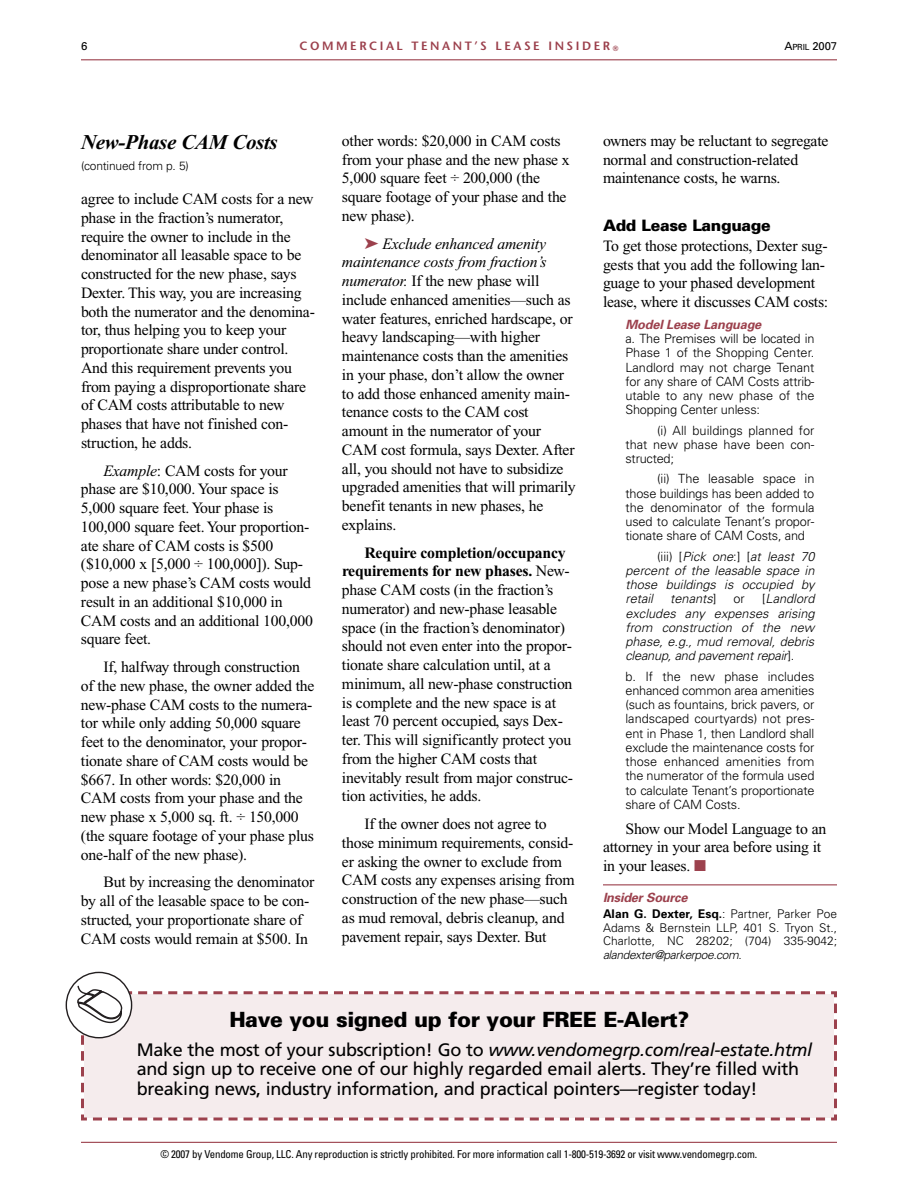
<style>
.page{position:relative;width:918px;height:1188px;background:#fff}
.page>*{position:absolute;margin:0;border:0;box-sizing:border-box;transform-origin:0 0}
.t1{font:900 21px "Univers";letter-spacing:-.02em;color:#000}
.t2{font:italic 700 21px "Times New Roman";letter-spacing:-.015em;color:#000}
.t3{font:18px/19.5px "Frutiger";letter-spacing:-.015em;color:#000}
.t4{font:15.75px/18.8px "Times New Roman";letter-spacing:-.015em;color:#000}
.t5{font:900 15.75px "Univers";letter-spacing:-.02em;color:#000}
.t6{font:300 12.75px/14.2px "Univers";letter-spacing:-.015em;color:#000;text-align:justify}
.t7{font:italic 300 12.75px/14.2px "Univers";color:#000;text-align:justify}
.t8{font:italic 700 12.75px "Univers";letter-spacing:-.015em;color:#9c414d}
.t9{font:300 12px/13.5px "Univers";color:#000;text-align:justify}
.t10{font:600 12px "Stone Sans";letter-spacing:.21em;color:#9c414d}
.t11{font:11.25px "Univers";color:#000}
.t12{font:condensed 10.8px "Univers";letter-spacing:-.02em;color:#000}
.s1{font-size:7.5px}
.s2{font-size:8.4px}
.s3{font-style:italic}
.s4{color:#9c414d}
.s5{font-weight:700}
.s6{font-style:normal}
</style>
<div class="page">
<hr style="left:603px;top:884px;width:234px;height:1px;background:#9c414d">
<hr style="left:81px;top:1142px;width:756px;height:1px;background:#9c414d">
<hr style="left:81px;top:59px;width:756px;height:1px;background:#9c414d">
<svg style="left:66px;top:972px;width:66px;height:66px"></svg>
<svg style="left:76px;top:984px;width:761px;height:137px;background:#f2e7e8"></svg>
<p class="t11" style="left:81px;top:42px;width:8px">6</p>
<p class="t10" style="left:300px;top:41px;width:320px">COMMERCIAL TENANT’S LEASE INSIDER <span class="s1">®</span></p>
<p class="t11" style="left:784px;top:42px;width:54px">A<span class="s2">PRIL</span> 2007</p>
<h1 class="t2" style="left:81px;top:135px;width:198px">New-Phase CAM Costs</h1>
<p class="t9" style="left:81px;top:160px;width:109px">(continued from p. 5)</p>
<p class="t4" style="left:81px;top:191px;width:235px">agree to include CAM costs for a new phase in the fraction’s numerator, require the owner to include in the denominator all leasable space to be constructed for the new phase, says Dexter. This way, you are increasing both the numerator and the denomina&shy;tor, thus helping you to keep your proportionate share under control.<br>And this requirement prevents you from paying a disproportionate share of CAM costs attributable to new phases that have not finished con&shy;struction, he adds.</p>
<p class="t4" style="left:81px;top:462px;width:234px;text-indent:23px"><span class="s3">Example</span>: CAM costs for your phase are $10,000. Your space is<br>5,000 square feet. Your phase is<br>100,000 square feet. Your proportion&shy;ate share of CAM costs is $500 ($10,000 x [5,000 ÷ 100,000]). Sup&shy;pose a new phase’s CAM costs would result in an additional $10,000 in<br>CAM costs and an additional 100,000 square feet.</p>
<p class="t4" style="left:81px;top:659px;width:235px;text-indent:23px">If, halfway through construction of the new phase, the owner added the new-phase CAM costs to the numera&shy;tor while only adding 50,000 square feet to the denominator, your propor&shy;tionate share of CAM costs would be $667. In other words: $20,000 in CAM costs from your phase and the new phase x 5,000 sq. ft. ÷ 150,000 (the square footage of your phase plus one-half of the new phase).</p>
<p class="t4" style="left:81px;top:874px;width:235px;text-indent:22px">But by increasing the denominator by all of the leasable space to be con&shy;structed, your proportionate share of CAM costs would remain at $500. In</p>
<p class="t4" style="left:342px;top:133px;width:229px">other words: $20,000 in CAM costs from your phase and the new phase x<br>5,000 square feet ÷ 200,000 (the square footage of your phase and the new phase).</p>
<p class="t4" style="left:342px;top:236px;width:235px;text-indent:23px"><span class="s4">➤</span> <span class="s3">Exclude enhanced amenity maintenance costs from fraction’s numerator.</span> If the new phase will include enhanced amenities—such as water features, enriched hardscape, or heavy landscaping—with higher maintenance costs than the amenities in your phase, don’t allow the owner to add those enhanced amenity main&shy;tenance costs to the CAM cost amount in the numerator of your<br>CAM cost formula, says Dexter. After all, you should not have to subsidize upgraded amenities that will primarily benefit tenants in new phases, he explains.</p>
<p class="t4" style="left:342px;top:545px;width:233px;text-indent:23px"><span class="s5">Require completion/occupancy requirements for new phases.</span> New&shy;phase CAM costs (in the fraction’s numerator) and new-phase leasable space (in the fraction’s denominator) should not even enter into the propor&shy;tionate share calculation until, at a minimum, all new-phase construction is complete and the new space is at least 70 percent occupied, says Dex&shy;ter. This will significantly protect you from the higher CAM costs that inevitably result from major construc&shy;tion activities, he adds.</p>
<p class="t4" style="left:342px;top:816px;width:234px;text-indent:22px">If the owner does not agree to those minimum requirements, consid&shy;er asking the owner to exclude from CAM costs any expenses arising from construction of the new phase—such as mud removal, debris cleanup, and pavement repair, says Dexter. But</p>
<p class="t4" style="left:603px;top:133px;width:227px">owners may be reluctant to segregate normal and construction-related maintenance costs, he warns.</p>
<p class="t5" style="left:603px;top:219px;width:169px">Add Lease Language</p>
<p class="t4" style="left:603px;top:238px;width:227px">To get those protections, Dexter sug&shy;gests that you add the following lan&shy;guage to your phased development lease, where it discusses CAM costs:</p>
<p class="t8" style="left:626px;top:320px;width:137px">Model Lease Language</p>
<p class="t6" style="left:626px;top:333px;width:191px">a. The Premises will be located in Phase 1 of the Shopping Center.<br>Landlord may not charge Tenant for any share of CAM Costs attrib&shy;utable to any new phase of the Shopping Center unless:</p>
<p class="t6" style="left:626px;top:424px;width:191px;text-indent:32px">(i) All buildings planned for that new phase have been con&shy;structed;</p>
<p class="t6" style="left:626px;top:473px;width:191px;text-indent:32px">(ii) The leasable space in those buildings has been added to the denominator of the formula used to calculate Tenant’s propor&shy;tionate share of CAM Costs, and</p>
<p class="t7" style="left:626px;top:550px;width:191px;text-indent:31px"><span class="s6">(iii) [</span>Pick one<span class="s6">:] [</span>at least 70 percent of the leasable space in those buildings is occupied by retail</p>
<p class="t7" style="left:626px;top:593px;width:191px;text-indent:137px"><span class="s6">[</span>Landlord excludes any expenses arising from construction of the new phase, e.g., mud removal, debris cleanup, and pavement repair<span class="s6">].</span></p>
<p class="t6" style="left:626px;top:670px;width:191px">b. If the new phase includes enhanced common area amenities (such as fountains, brick pavers, or landscaped courtyards) not pres&shy;ent in Phase 1, then Landlord shall exclude the maintenance costs for those enhanced amenities from the numerator of the formula used to calculate Tenant’s proportionate share of CAM Costs.</p>
<p class="t4" style="left:603px;top:821px;width:225px;text-indent:22px">Show our Model Language to an attorney in your area before using it in your leases. <span class="s4">■</span></p>
<p class="t8" style="left:603px;top:893px;width:86px">Insider Source</p>
<p class="t9" style="left:603px;top:908px;width:236px"><span class="s5">Alan G. Dexter, Esq.</span>: Partner, Parker Poe Adams &amp; Bernstein LLP, 401 S. Tryon St., Charlotte, NC 28202; (704) 335-9042; <span class="s3">alandexter@parkerpoe.com</span>.</p>
<p class="t7" style="left:670px;top:593px;width:48px">tenants<span class="s6">]</span></p>
<p class="t6" style="left:734px;top:593px;width:13px">or</p>
<h1 class="t1" style="left:229px;top:1012px;width:461px">Have you signed up for your FREE E-Alert?</h1>
<p class="t3" style="left:137px;top:1041px;width:677px">Make the most of your subscription! Go to <span class="s3">www.vendomegrp.com/real-estate.html </span>and sign up to receive one of our highly regarded email alerts. They’re filled with breaking news, industry information, and practical pointers—register today!</p>
<p class="t12" style="left:160px;top:1150px;width:598px">© 2007 by Vendome Group, LLC. Any reproduction is strictly prohibited. For more information call 1-800-519-3692 or visit www.vendomegrp.com.</p>
</div>
